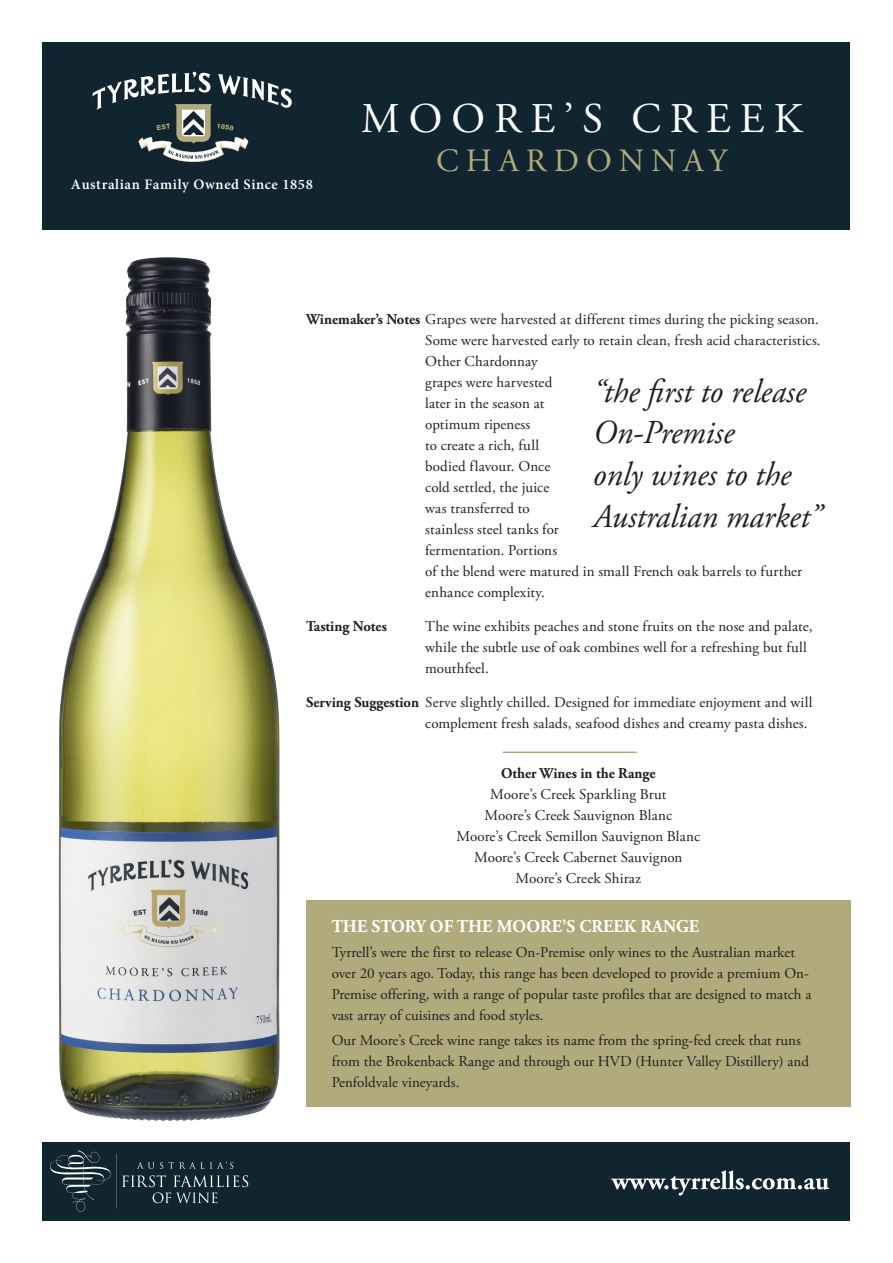
<style>
.page{position:relative;width:893px;height:1263px;background:#fff}
.page>*{position:absolute;margin:0;border:0;box-sizing:border-box;transform-origin:0 0}
.body_main{font:42.3px "Adobe Garamond Pro";letter-spacing:.215em;color:#fff}
.body_main-2{font:italic 33.45px/41.7px "Adobe Garamond Pro";color:#231f20}
.body_main-3{font:32.4px "Adobe Garamond Pro";letter-spacing:.215em;color:#b1aa7d}
.body_main-4{font:700 18px "Adobe Garamond Pro";color:#fff}
.body_main-5{font:15px/21px "Adobe Garamond Pro";color:#231f20}
.body_main-6{font:700 15px "Adobe Garamond Pro";color:#231f20}
.t1{font:600 14.55px "Minion Pro";letter-spacing:.045em;color:#fff}
.s1{font-weight:700}
</style>
<div class="page">
<div style="left:43px;top:1142px;width:807px;height:78px;background:#112530"></div>
<svg style="left:611px;top:1170px;width:218px;height:26px"></svg>
<div style="left:43px;top:43px;width:807px;height:187px;background:#112530"></div>
<hr style="left:503px;top:751px;width:134px;height:2px;background:#b1aa7d">
<svg style="left:93px;top:72px;width:199px;height:90px"></svg>
<svg style="left:122px;top:1161px;width:126px;height:43px"></svg>
<svg style="left:50px;top:1150px;width:61px;height:62px"></svg>
<img style="left:58px;top:257px;width:222px;height:864px">
<div style="left:306px;top:900px;width:544px;height:207px;background:#b1aa7d"></div>
<p class="t1" style="left:71px;top:175px;width:243px">Australian Family Owned Since 1858</p>
<p class="body_main" style="left:361px;top:93px;width:443px">MOORE’S CREEK</p>
<p class="body_main-3" style="left:436px;top:141px;width:292px">CHARDONNAY</p>
<p class="body_main-5" style="left:425px;top:310px;width:397px;text-indent:-119px"><span class="s1">Winemaker’s Notes</span> Grapes were harvested at different times during the picking season.<br>Some were harvested early to retain clean, fresh acid characteristics.<br>Other Chardonnay<br>grapes were harvested<br>later in the season at<br>optimum ripeness<br>to create a rich, full<br>bodied flavour. Once<br>cold settled, the juice<br>was transferred to<br>stainless steel tanks for<br>fermentation. Portions<br>of the blend were matured in small French oak barrels to further enhance complexity.</p>
<p class="body_main-6" style="left:306px;top:617px;width:82px">Tasting Notes</p>
<p class="body_main-5" style="left:425px;top:616px;width:389px">The wine exhibits peaches and stone fruits on the nose and palate, while the subtle use of oak combines well for a refreshing but full mouthfeel.</p>
<p class="body_main-5" style="left:425px;top:692px;width:389px;text-indent:-119px"><span class="s1">Serving Suggestion</span> Serve slightly chilled. Designed for immediate enjoyment and will complement fresh salads, seafood dishes and creamy pasta dishes.</p>
<p class="body_main-6" style="left:501px;top:765px;width:156px">Other Wines in the Range</p>
<p class="body_main-5" style="left:490px;top:785px;width:177px">Moore’s Creek Sparkling Brut</p>
<p class="body_main-5" style="left:485px;top:806px;width:189px">Moore’s Creek Sauvignon Blanc</p>
<p class="body_main-5" style="left:457px;top:827px;width:245px">Moore’s Creek Semillon Sauvignon Blanc</p>
<p class="body_main-5" style="left:474px;top:848px;width:210px">Moore’s Creek Cabernet Sauvignon</p>
<p class="body_main-5" style="left:516px;top:869px;width:127px">Moore’s Creek Shiraz</p>
<p class="body_main-2" style="left:593px;top:371px;width:230px">“the first to release<br>On-Premise<br>only wines to the<br>Australian market”</p>
<p class="body_main-4" style="left:332px;top:916px;width:369px">THE STORY OF THE MOORE’S CREEK RANGE</p>
<p class="body_main-5" style="left:332px;top:942px;width:481px">Tyrrell’s were the first to release On-Premise only wines to the Australian market over 20 years ago. Today, this range has been developed to provide a premium On-Premise offering, with a range of popular taste profiles that are designed to match a vast array of cuisines and food styles.</p>
<p class="body_main-5" style="left:332px;top:1031px;width:479px">Our Moore’s Creek wine range takes its name from the spring-fed creek that runs from the Brokenback Range and through our HVD (Hunter Valley Distillery) and<br>Penfoldvale vineyards.</p>
</div>
